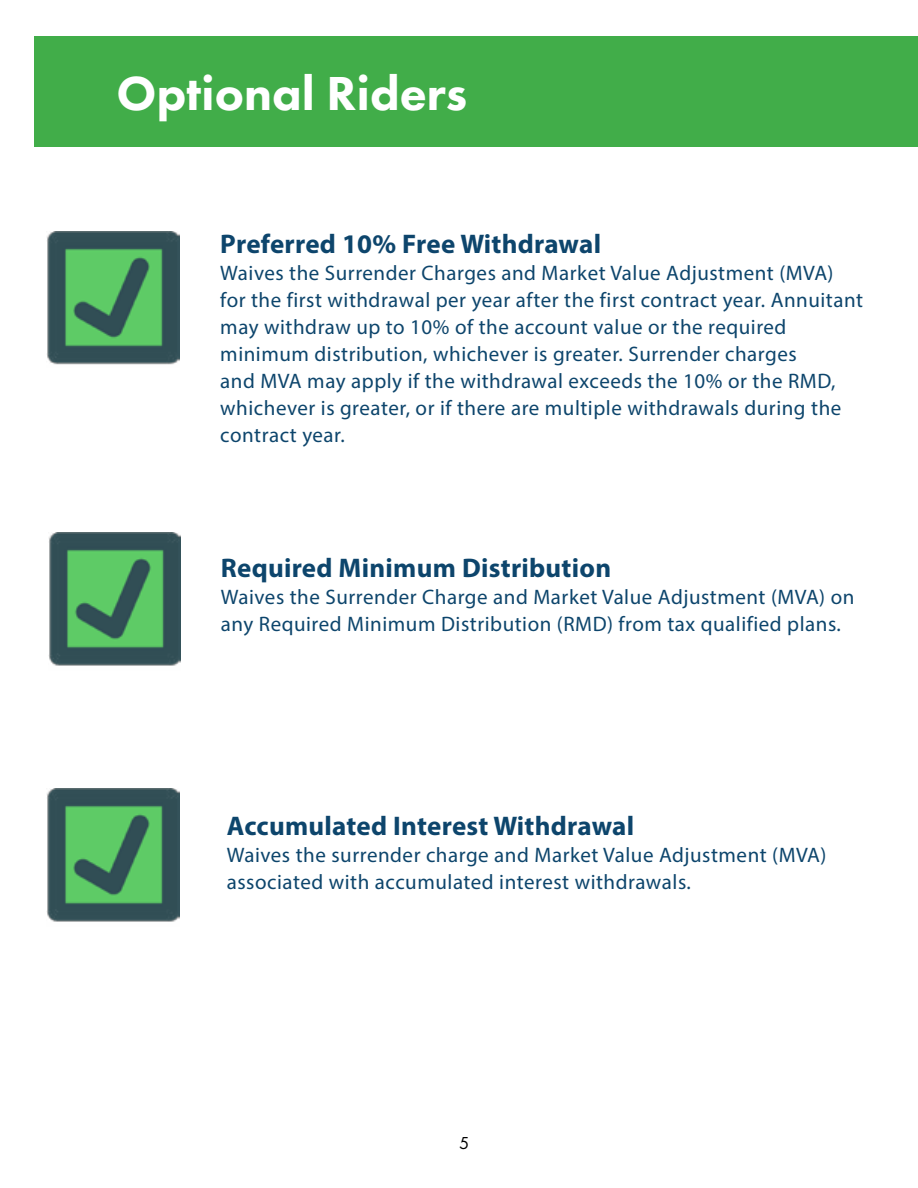
<style>
.page{position:relative;width:918px;height:1188px;background:#fff}
.page>*{position:absolute;margin:0;border:0;box-sizing:border-box;transform-origin:0 0}
.t1{font:800 49.5px "Futura PT";color:#fff}
.t2{font:700 27px "Myriad Pro";letter-spacing:.01em;color:#0d456c}
.t3{font:21px/27px "Myriad Pro";letter-spacing:.025em;color:#0d456c}
.t4{font:18px "Futura PT";color:#000}
</style>
<div class="page">
<div style="left:35px;top:36px;width:883px;height:111px;background:#41ad49"></div>
<img style="left:48px;top:533px;width:133px;height:133px">
<img style="left:47px;top:789px;width:132px;height:133px">
<img style="left:47px;top:231px;width:132px;height:134px">
<h1 class="t1" style="left:117px;top:62px;width:352px">Optional Riders</h1>
<p class="t2" style="left:220px;top:227px;width:382px">Preferred 10% Free Withdrawal</p>
<p class="t3" style="left:220px;top:259px;width:644px">Waives the Surrender Charges and Market Value Adjustment (MVA) for the first withdrawal per year after the first contract year. Annuitant may withdraw up to 10% of the account value or the required minimum distribution, whichever is greater. Surrender charges<br>and MVA may apply if the withdrawal exceeds the 10% or the RMD, whichever is greater, or if there are multiple withdrawals during the contract year.</p>
<p class="t2" style="left:221px;top:551px;width:392px">Required Minimum Distribution</p>
<p class="t3" style="left:221px;top:584px;width:635px">Waives the Surrender Charge and Market Value Adjustment (MVA) on any Required Minimum Distribution (RMD) from tax qualified plans.</p>
<p class="t2" style="left:227px;top:808px;width:409px">Accumulated Interest Withdrawal</p>
<p class="t3" style="left:227px;top:841px;width:601px">Waives the surrender charge and Market Value Adjustment (MVA) associated with accumulated interest withdrawals.</p>
<p class="t4" style="left:459px;top:1132px;width:12px">5</p>
</div>
